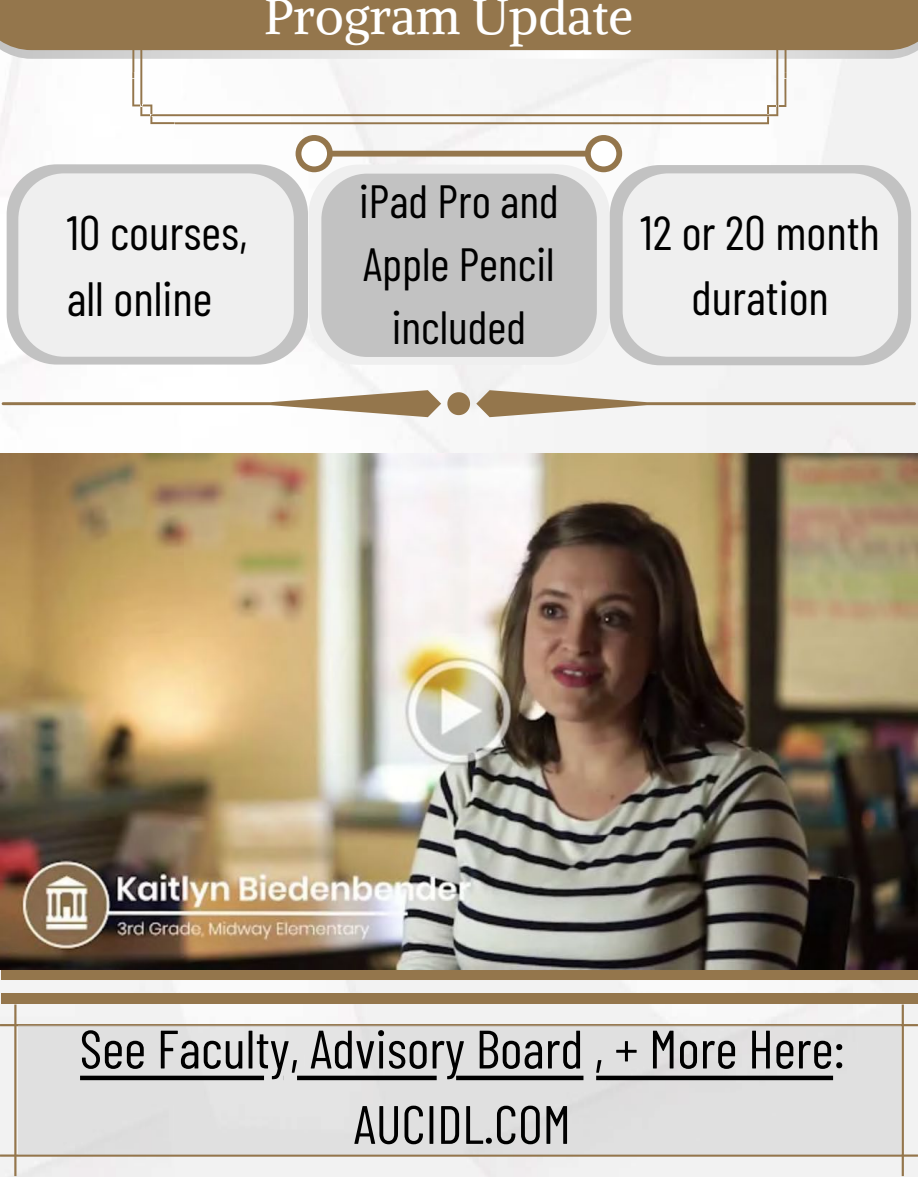
<style>
.page{position:relative;width:918px;height:1188px;background:#fff}
.page>*{position:absolute;margin:0;border:0;box-sizing:border-box;transform-origin:0 0}
.t1{font:54px/75.4px "Barlow Condensed";color:#000;text-align:center}
.t2{font:49.8px "Alike";color:#fff}
.t3{font:48px/65.2px "Barlow Condensed";color:#000}
.t4{font:46.5px/63px "Barlow Condensed";color:#000;text-align:center}
</style>
<div class="page">
<img style="left:0;top:59px;width:918px;height:946px">
<div style="left:1px;top:993px;width:917px;height:11px;background:#94764c"></div>
<svg style="left:1px;top:50px;width:917px;height:9px;background:#d2d1d1"></svg>
<svg style="left:132px;top:50px;width:655px;height:74px"></svg>
<div style="left:0;top:0;width:918px;height:50px;background:#94764c"></div>
<svg style="left:296px;top:135px;width:326px;height:30px"></svg>
<div style="left:7px;top:164px;width:301px;height:201px;background:#c2c2c2;border-radius:50px"></div>
<svg style="left:18px;top:165px;width:303px;height:200px;fill:#efefef"></svg>
<svg style="left:321px;top:165px;width:590px;height:200px;background:#c9c9c9"></svg>
<div style="left:623px;top:173px;width:275px;height:184px;background:#efefef;border-radius:46px"></div>
<svg style="left:0;top:1005px;width:918px;height:171px;fill:#f2f2f2"></svg>
<svg style="left:2px;top:390px;width:914px;height:27px"></svg>
<div style="left:18px;top:1026px;width:883px;height:129px;background:#e0e0e0"></div>
<div style="left:3px;top:453px;width:912px;height:527px;background:#94764c"></div>
<svg style="left:80px;top:1076px;width:753px;height:4px;background:#131313"></svg>
<img style="left:0;top:453px;width:918px;height:516px">
<p class="t2" style="left:264px;top:-15px;width:370px">Program Update</p>
<p class="t4" style="left:359px;top:167px;width:201px">iPad Pro and<br>Apple Pencil included</p>
<p class="t3" style="left:67px;top:197px;width:182px">10 courses, all online</p>
<p class="t3" style="left:641px;top:197px;width:241px;text-align:center">12 or 20 month duration</p>
<p class="t1" style="left:80px;top:1007px;width:767px">See Faculty, Advisory Board , + More Here:<br>AUCIDL.COM</p>
</div>
